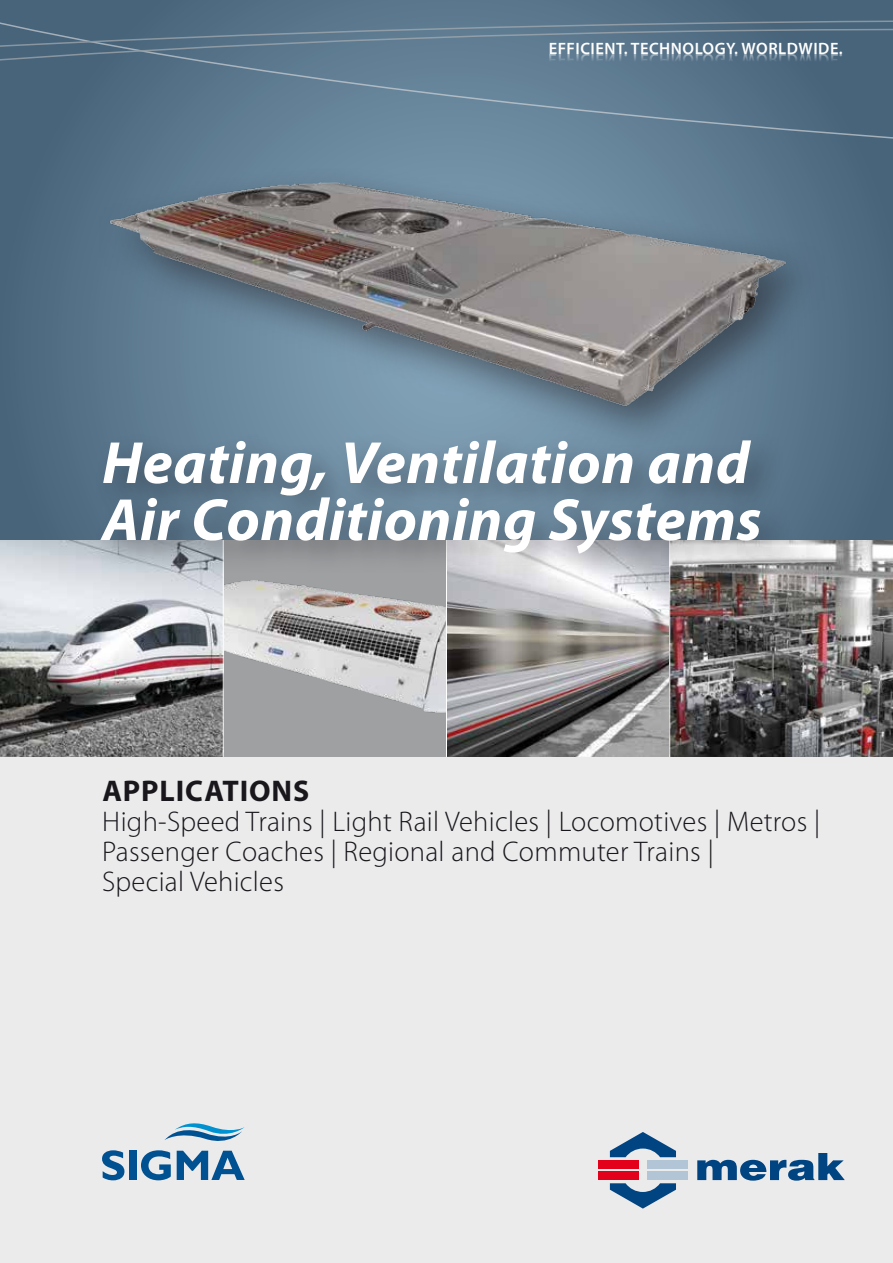
<style>
.page{position:relative;width:893px;height:1263px;background:#ebebec}
.page>*{position:absolute;margin:0;border:0;box-sizing:border-box;transform-origin:0 0}
.t1{font:italic 700 60px/57px "Myriad Pro";letter-spacing:.01em;color:#fff}
.t2{font:700 30px "Myriad Pro";letter-spacing:.03em;color:#1a171c}
.t3{font:300 28.5px/30px "Myriad Pro";letter-spacing:.01em;color:#1a171c}
.t4{font:600 16.5px "Myriad Pro";letter-spacing:.03em;color:#fff}
</style>
<div class="page">
<div style="left:0;top:0;width:893px;height:704px;background:#4d6a80"></div>
<img style="left:224px;top:588px;width:222px;height:169px">
<svg style="left:447px;top:588px;width:222px;height:169px;background:#928f8f"></svg>
<img style="left:670px;top:540px;width:223px;height:217px">
<svg style="left:0;top:540px;width:223px;height:217px;background:#99979a"></svg>
<hr style="left:446px;top:540px;width:1px;height:217px;background:#fff">
<hr style="left:669px;top:540px;width:1px;height:217px;background:#fff">
<hr style="left:223px;top:540px;width:1px;height:217px;background:#fff">
<svg style="left:340px;top:0;width:226px;height:6px"></svg>
<svg style="left:0;top:6px;width:893px;height:376px"></svg>
<div style="left:598px;top:1160px;width:40px;height:8px;background:#e2001a"></div>
<div style="left:598px;top:1172px;width:40px;height:8px;background:#e2001a"></div>
<div style="left:647px;top:1160px;width:40px;height:8px;background:#b2c5d7"></div>
<div style="left:647px;top:1172px;width:40px;height:8px;background:#b2c5d7"></div>
<svg style="left:610px;top:1132px;width:66px;height:25px"></svg>
<svg style="left:610px;top:1183px;width:66px;height:25px"></svg>
<svg style="left:697px;top:1153px;width:148px;height:28px"></svg>
<svg style="left:102px;top:1150px;width:22px;height:30px"></svg>
<div style="left:130px;top:1151px;width:7px;height:29px;background:#005192"></div>
<svg style="left:141px;top:1123px;width:104px;height:57px"></svg>
<div style="left:92px;top:430px;width:702px;height:158px;background:#1a171c;opacity:.4"></div>
<div style="left:97px;top:165px;width:732px;height:286px;background:#1a171c;opacity:.52"></div>
<img style="left:97px;top:144px;width:698px;height:294px">
<svg style="left:550px;top:54px;width:44px;height:12px"></svg>
<p class="t4" style="left:575px;top:38px;width:269px">ICIEENT. CTECHNOLOGY. WORLDIWIDE.</p>
<h1 class="t1" style="left:102px;top:432px;width:661px">Heating, Ventilation and<br>Air Conditioning Systems</h1>
<p class="t2" style="left:102px;top:771px;width:209px">APPLICATIONS</p>
<p class="t3" style="left:102px;top:806px;width:720px">H igh-Speed Trains | Light Rail Vehicles | Locomotives | Metros |<br>Passenger Coaches | Regional and Commuter Trains |<br>Special Vehicles</p>
</div>
